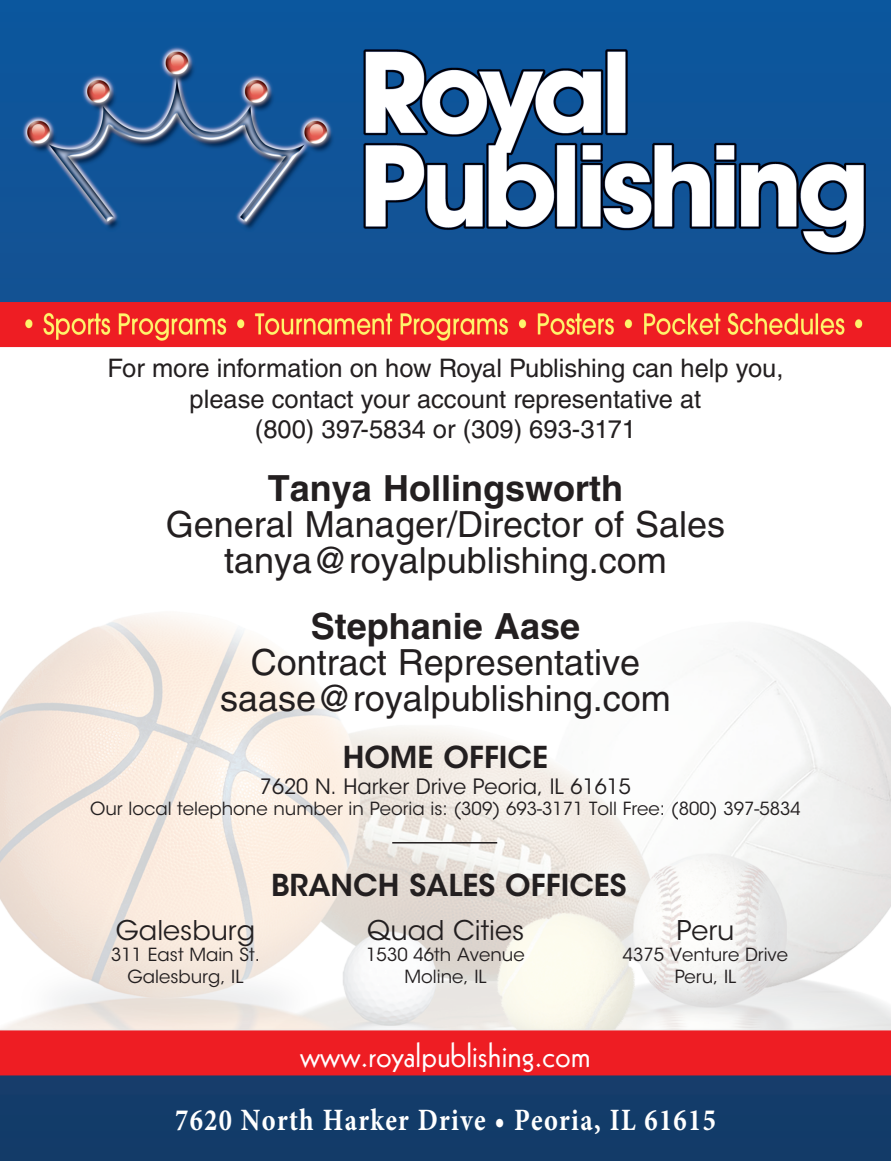
<style>
.page{position:relative;width:891px;height:1161px;background:#fff}
.page>*{position:absolute;margin:0;border:0;box-sizing:border-box;transform-origin:0 0}
.t1{font:36px "Helvetica LT Std";color:#231f20}
.t2{font:700 36px "Helvetica LT Std";color:#231f20}
.t3{font:33.9px "Kabel LT Std";color:#fff}
._10_pt_Titles{font:700 31.05px "Minion Pro";letter-spacing:.05em;color:#fff;scale:.85 1}
.t4{font:600 30px "ITC Avant Garde Std";color:#231f20}
.t5{font:27px "ITC Avant Garde Std";color:#231f20}
.t6{font:25.5px "Helvetica LT Std";color:#231f20}
.t7{font:21px "ITC Avant Garde Std";color:#231f20}
.t8{font:18px "ITC Avant Garde Std";color:#231f20}
</style>
<div class="page">
<img style="left:0;top:0;width:891px;height:1161px">
<hr style="left:392px;top:842px;width:105px;height:2px;background:#231f20">
<p class="t6" style="left:107px;top:353px;width:678px">For more information on how Royal Publishing can help you,</p>
<p class="t6" style="left:190px;top:384px;width:513px">please contact your account representative at</p>
<p class="t6" style="left:255px;top:414px;width:383px">(800) 397-5834 or (309) 693-3171</p>
<p class="t2" style="left:268px;top:466px;width:357px">Tanya Hollingsworth</p>
<p class="t1" style="left:166px;top:504px;width:561px">General Manager/Director of Sales</p>
<p class="t1" style="left:224px;top:540px;width:444px">tanya@royalpublishing.com</p>
<p class="t2" style="left:311px;top:604px;width:271px">Stephanie Aase</p>
<p class="t1" style="left:251px;top:641px;width:391px">Contract Representative</p>
<p class="t1" style="left:220px;top:677px;width:452px">saase@royalpublishing.com</p>
<p class="t4" style="left:343px;top:738px;width:207px">HOME OFFICE</p>
<p class="t7" style="left:260px;top:773px;width:373px">7620 N. Harker Drive Peoria, IL 61615</p>
<p class="t8" style="left:90px;top:798px;width:712px">Our local telephone number in Peoria is: (309) 693-3171 Toll Free: (800) 397-5834</p>
<p class="t5" style="left:116px;top:914px;width:141px">Galesburg</p>
<p class="t8" style="left:111px;top:944px;width:150px">311 East Main St.</p>
<p class="t8" style="left:128px;top:966px;width:117px">Galesburg, IL</p>
<p class="t4" style="left:271px;top:866px;width:357px">BRANCH SALES OFFICES</p>
<p class="t5" style="left:367px;top:914px;width:159px">Quad Cities</p>
<p class="t8" style="left:366px;top:944px;width:160px">1530 46th Avenue</p>
<p class="t8" style="left:404px;top:966px;width:84px">Moline, IL</p>
<p class="t5" style="left:677px;top:914px;width:59px">Peru</p>
<p class="t8" style="left:623px;top:944px;width:167px">4375 Venture Drive</p>
<p class="t8" style="left:675px;top:966px;width:63px">Peru, IL</p>
<p class="t3" style="left:300px;top:1036px;width:292px">www.royalpublishing.com</p>
<p class="_10_pt_Titles" style="left:175px;top:1099px;width:638px">7620 North Harker Drive • Peoria, IL 61615</p>
</div>
